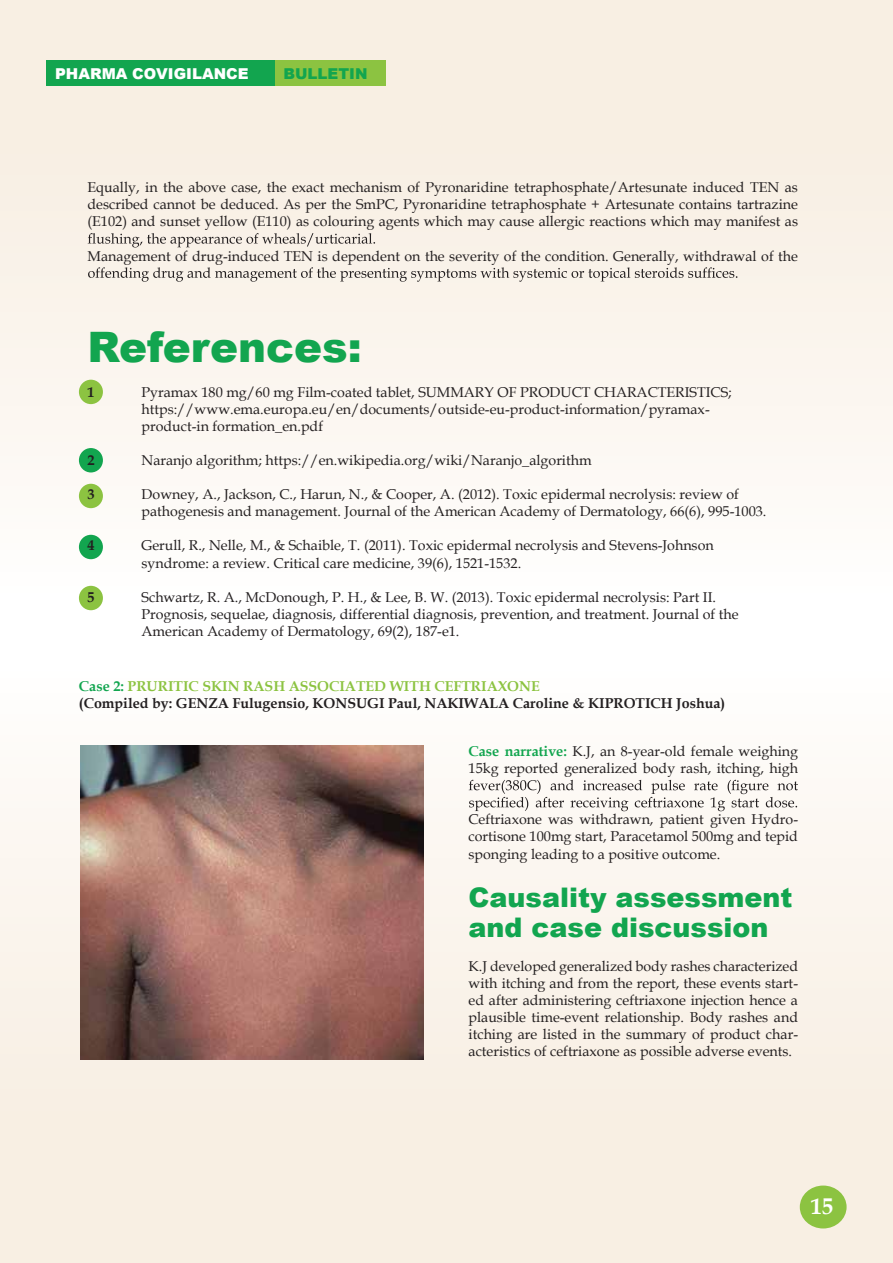
<style>
.page{position:relative;width:893px;height:1263px;background:#fff}
.page>*{position:absolute;margin:0;border:0;box-sizing:border-box;transform-origin:0 0}
.t1{font:900 42px "Arial";color:#12a54f}
.t2{font:900 27px/30px "Arial";color:#12a54f}
.t3{font:700 22.65px "Book Antiqua";color:#fff}
.t4{font:900 15px "Arial";color:#fff}
.t5{font:900 15px "Arial";color:#12a54f}
.t6{font:14.25px/17.1px "Book Antiqua";color:#231f20}
.t7{font:700 14.25px/17.1px "Book Antiqua";color:#231f20}
.s1{color:#12a54f}
.s2{color:#8cc341}
.s3{font-weight:700;color:#12a54f}
</style>
<div class="page">
<div style="left:0;top:0;width:893px;height:641px;background:linear-gradient(to bottom,#f6ecde,#fffefd)"></div>
<div style="left:0;top:622px;width:893px;height:641px;background:linear-gradient(to bottom,#fffefe,#f6ecde)"></div>
<div style="left:46px;top:60px;width:229px;height:26px;background:#12a54f"></div>
<div style="left:275px;top:60px;width:110px;height:26px;background:#8cc341"></div>
<div style="left:79px;top:380px;width:24px;height:24px;background:#8cc341;border-radius:50%"></div>
<div style="left:79px;top:448px;width:24px;height:24px;background:#12a54f;border-radius:50%"></div>
<div style="left:79px;top:484px;width:24px;height:24px;background:#8cc341;border-radius:50%"></div>
<div style="left:79px;top:535px;width:24px;height:24px;background:#12a54f;border-radius:50%"></div>
<div style="left:79px;top:586px;width:24px;height:24px;background:#8cc341;border-radius:50%"></div>
<img style="left:80px;top:745px;width:343px;height:315px">
<svg style="left:469px;top:780px;width:329px;height:31px"></svg>
<svg style="left:88px;top:233px;width:287px;height:14px"></svg>
<svg style="left:88px;top:267px;width:649px;height:15px"></svg>
<div style="left:800px;top:1185px;width:47px;height:43px;background:#8cc341;border-radius:50%"></div>
<p class="t4" style="left:55px;top:63px;width:195px">PHARMA COVIGILANCE</p>
<p class="t5" style="left:283px;top:63px;width:86px">BULLETIN</p>
<p class="t6" style="left:88px;top:178px;width:712px;text-align:justify">Equally, in the above case, the exact mechanism of Pyronaridine tetraphosphate/Artesunate induced TEN as described cannot be deduced. As per the SmPC, Pyronaridine tetraphosphate + Artesunate contains tartrazine (E102) and sunset yellow (E110) as colouring agents which may cause allergic reactions which may manifest as</p>
<p class="t6" style="left:88px;top:247px;width:712px">Management of drug-induced TEN is dependent on the severity of the condition. Generally, withdrawal of the</p>
<h1 class="t1" style="left:88px;top:317px;width:276px">References:</h1>
<p class="t7" style="left:88px;top:383px;width:9px">1</p>
<p class="t6" style="left:142px;top:383px;width:592px">Pyramax 180 mg/60 mg Film-coated tablet, SUMMARY OF PRODUCT CHARACTERISTICS; https://www.ema.europa.eu/en/documents/outside-eu-product-information/pyramax&shy;product-in formation_en.pdf</p>
<p class="t7" style="left:88px;top:451px;width:9px">2</p>
<p class="t6" style="left:142px;top:451px;width:452px">Naranjo algorithm; https://en.wikipedia.org/wiki/Naranjo_algorithm</p>
<p class="t7" style="left:88px;top:486px;width:9px">3</p>
<p class="t6" style="left:142px;top:485px;width:626px">Downey, A., Jackson, C., Harun, N., &amp; Cooper, A. (2012). Toxic epidermal necrolysis: review of pathogenesis and management. Journal of the American Academy of Dermatology, 66(6), 995-1003.</p>
<p class="t7" style="left:88px;top:537px;width:9px">4</p>
<p class="t6" style="left:142px;top:537px;width:574px">Gerull, R., Nelle, M., &amp; Schaible, T. (2011). Toxic epidermal necrolysis and Stevens-Johnson syndrome: a review. Critical care medicine, 39(6), 1521-1532.</p>
<p class="t7" style="left:88px;top:588px;width:9px">5</p>
<p class="t6" style="left:142px;top:588px;width:598px">Schwartz, R. A., McDonough, P. H., &amp; Lee, B. W. (2013). Toxic epidermal necrolysis: Part II.<br>Prognosis, sequelae, diagnosis, differential diagnosis, prevention, and treatment. Journal of the<br>American Academy of Dermatology, 69(2), 187-e1.</p>
<p class="t7" style="left:79px;top:677px;width:648px"><span class="s1">Case 2:</span> <span class="s2">PRURITIC SKIN RASH ASSOCIATED WITH CEFTRIAXONE<br></span>(Compiled by: GENZA Fulugensio, KONSUGI Paul, NAKIWALA Caroline &amp; KIPROTICH Joshua)</p>
<p class="t6" style="left:469px;top:742px;width:331px"><span class="s3">Case narrative:</span> K.J, an 8-year-old female weighing<br>15kg reported generalized body rash, itching, high</p>
<p class="t6" style="left:469px;top:811px;width:331px;text-align:justify">Ceftriaxone was withdrawn, patient given Hydro&shy;cortisone 100mg start, Paracetamol 500mg and tepid sponging leading to a positive outcome.</p>
<h2 class="t2" style="left:469px;top:881px;width:325px">Causality assessment and case discussion</h2>
<p class="t6" style="left:469px;top:957px;width:331px;text-align:justify">K.J developed generalized body rashes characterized with itching and from the report, these events start&shy;ed after administering ceftriaxone injection hence a plausible time-event relationship. Body rashes and itching are listed in the summary of product char&shy;acteristics of ceftriaxone as possible adverse events.</p>
<h3 class="t3" style="left:811px;top:1191px;width:24px">15</h3>
</div>
